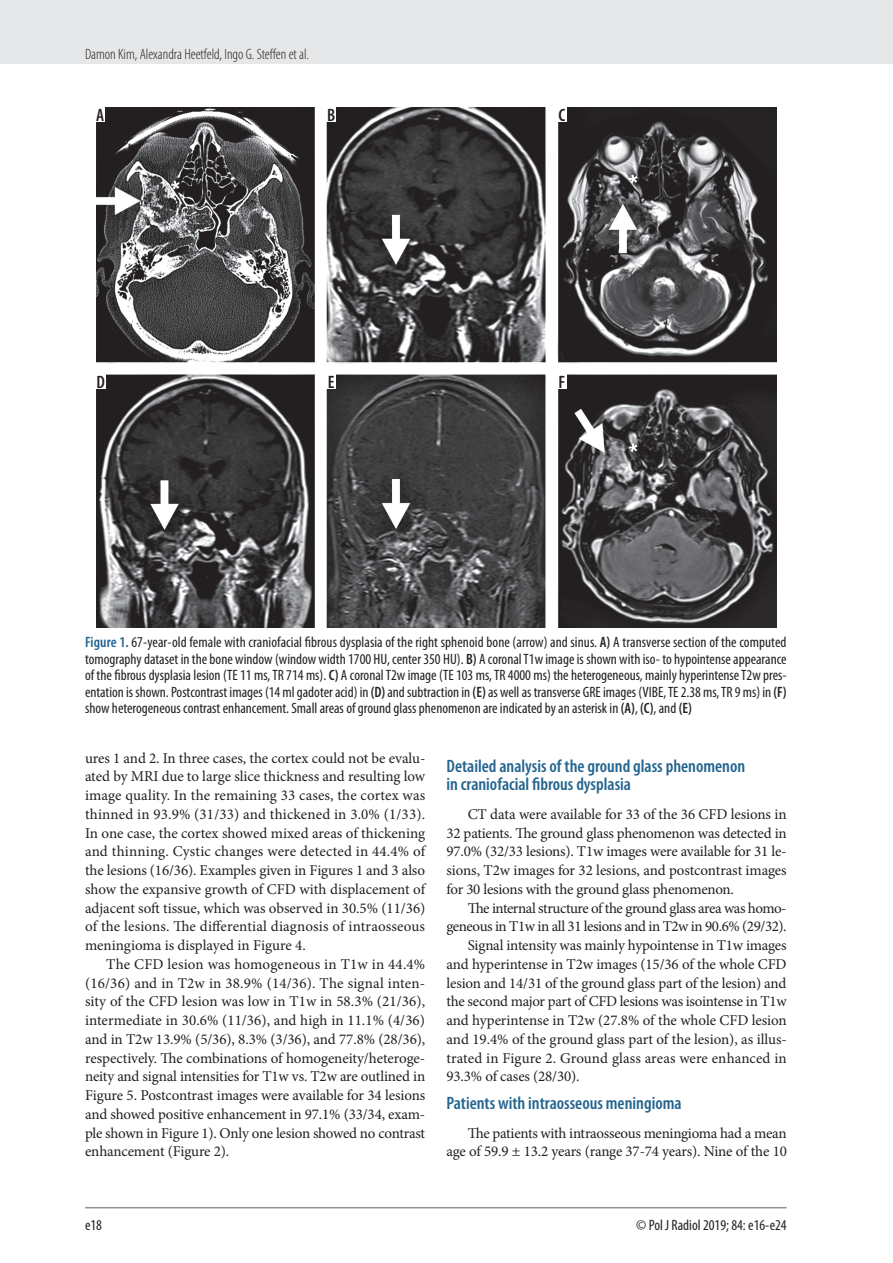
<style>
.page{position:relative;width:893px;height:1263px;background:#fff}
.page>*{position:absolute;margin:0;border:0;box-sizing:border-box;transform-origin:0 0}
.t1{font:600 condensed 18px/18.8px "Myriad Pro";color:#24648f}
.t2{font:600 condensed 18px "Myriad Pro";color:#231f20}
.t3{font:15px/18.8px "Minion Pro";letter-spacing:-.015em;color:#231f20;text-align:justify}
.t4{font:condensed 15px/16.5px "Myriad Pro";color:#231f20;text-align:justify}
.t5{font:15px "Minion Pro";letter-spacing:-.035em;color:#231f20}
.t6{font:15px "Minion Pro";letter-spacing:.005em;color:#231f20}
.t7{font:300 condensed 15px "Myriad Pro";color:#231f20}
.s1{font-weight:600;color:#24648f}
.s2{font-weight:600}
</style>
<div class="page">
<div style="left:0;top:0;width:893px;height:64px;background:#e6e7e9"></div>
<hr style="left:85px;top:1207px;width:702px;height:1px;background:#939598">
<img style="left:96px;top:108px;width:680px;height:520px">
<div style="left:95px;top:106px;width:10px;height:16px;background:#fff"></div>
<div style="left:96px;top:373px;width:10px;height:16px;background:#fff"></div>
<div style="left:326px;top:106px;width:10px;height:16px;background:#fff"></div>
<div style="left:326px;top:373px;width:10px;height:16px;background:#fff"></div>
<div style="left:557px;top:106px;width:10px;height:16px;background:#fff"></div>
<div style="left:557px;top:373px;width:10px;height:16px;background:#fff"></div>
<p class="t7" style="left:85px;top:45px;width:226px">Damon Kim, Alexandra Heetfeld, Ingo G. Steffen et al.</p>
<p class="t2" style="left:96px;top:104px;width:10px">A</p>
<p class="t2" style="left:327px;top:104px;width:10px">B</p>
<p class="t2" style="left:96px;top:371px;width:10px">D</p>
<p class="t2" style="left:328px;top:371px;width:8px">E</p>
<p class="t2" style="left:558px;top:104px;width:8px">C</p>
<p class="t2" style="left:559px;top:371px;width:8px">F</p>
<p class="t4" style="left:85px;top:634px;width:703px"><span class="s1">Figure 1.</span> 67-year-old female with craniofacial fibrous dysplasia of the right sphenoid bone (arrow) and sinus. <span class="s2">A)</span> A transverse section of the computed tomography dataset in the bone window (window width 1700 HU, center 350 HU). <span class="s2">B)</span> A coronal T1w image is shown with iso- to hypointense appearance of the fibrous dysplasia lesion (TE 11 ms, TR 714 ms). <span class="s2">C)</span> A coronal T2w image (TE 103 ms, TR 4000 ms) the heterogeneous, mainly hyperintense T2w pres&shy;entation is shown. Postcontrast images (14 ml gadoter acid) in <span class="s2">(D)</span> and subtraction in <span class="s2">(E)</span> as well as transverse GRE images (VIBE, TE 2.38 ms, TR 9 ms) in <span class="s2">(F) </span>show heterogeneous contrast enhancement. Small areas of ground glass phenomenon are indicated by an asterisk in <span class="s2">(A)</span>, <span class="s2">(C)</span>, and <span class="s2">(E)</span></p>
<p class="t3" style="left:85px;top:748px;width:342px">ures 1 and 2. In three cases, the cortex could not be evalu&shy;ated by MRI due to large slice thickness and resulting low image quality. In the remaining 33 cases, the cortex was thinned in 93.9% (31/33) and thickened in 3.0% (1/33).<br>In one case, the cortex showed mixed areas of thickening and thinning. Cystic changes were detected in 44.4% of the lesions (16/36). Examples given in Figures 1 and 3 also show the expansive growth of CFD with displacement of adjacent soft tissue, which was observed in 30.5% (11/36) of the lesions. The differential diagnosis of intraosseous meningioma is displayed in Figure 4.</p>
<p class="t3" style="left:85px;top:955px;width:342px;text-indent:21px">The CFD lesion was homogeneous in T1w in 44.4% (16/36) and in T2w in 38.9% (14/36). The signal inten&shy;sity of the CFD lesion was low in T1w in 58.3% (21/36), intermediate in 30.6% (11/36), and high in 11.1% (4/36) and in T2w 13.9% (5/36), 8.3% (3/36), and 77.8% (28/36), respectively. The combinations of homogeneity/heteroge&shy;neity and signal intensities for T1w vs. T2w are outlined in Figure 5. Postcontrast images were available for 34 lesions and showed positive enhancement in 97.1% (33/34, exam&shy;ple shown in Figure 1). Only one lesion showed no contrast enhancement (Figure 2).</p>
<p class="t1" style="left:446px;top:756px;width:300px">Detailed analysis of the ground glass phenomenon in craniofacial fibrous dysplasia</p>
<p class="t3" style="left:446px;top:805px;width:342px;text-indent:21px">CT data were available for 33 of the 36 CFD lesions in 32 patients. The ground glass phenomenon was detected in 97.0% (32/33 lesions). T1w images were available for 31 le&shy;sions, T2w images for 32 lesions, and postcontrast images for 30 lesions with the ground glass phenomenon.</p>
<p class="t5" style="left:468px;top:898px;width:320px">The internal structure of the ground glass area was homo-</p>
<p class="t3" style="left:446px;top:917px;width:342px">geneous in T1w in all 31 lesions and in T2w in 90.6% (29/32).</p>
<p class="t3" style="left:468px;top:936px;width:320px">Signal intensity was mainly hypointense in T1w images</p>
<p class="t3" style="left:446px;top:955px;width:342px">and hyperintense in T2w images (15/36 of the whole CFD</p>
<p class="t3" style="left:446px;top:973px;width:341px">lesion and 14/31 of the ground glass part of the lesion) and</p>
<p class="t3" style="left:446px;top:992px;width:342px">the second major part of CFD lesions was isointense in T1w</p>
<p class="t3" style="left:446px;top:1011px;width:342px">and hyperintense in T2w (27.8% of the whole CFD lesion</p>
<p class="t3" style="left:446px;top:1030px;width:342px">and 19.4% of the ground glass part of the lesion), as illus-</p>
<p class="t6" style="left:446px;top:1048px;width:342px">trated in Figure 2. Ground glass areas were enhanced in</p>
<p class="t3" style="left:446px;top:1067px;width:135px">93.3% of cases (28/30).</p>
<p class="t1" style="left:446px;top:1093px;width:237px">Patients with intraosseous meningioma</p>
<p class="t3" style="left:446px;top:1123px;width:342px;text-align:right">The patients with intraosseous meningioma had a mean age of 59.9 ± 13.2 years (range 37-74 years). Nine of the 10</p>
<p class="t4" style="left:85px;top:1216px;width:18px">e18</p>
<p class="t4" style="left:636px;top:1216px;width:152px">© Pol J Radiol 2019; 84: e16-e24</p>
</div>
